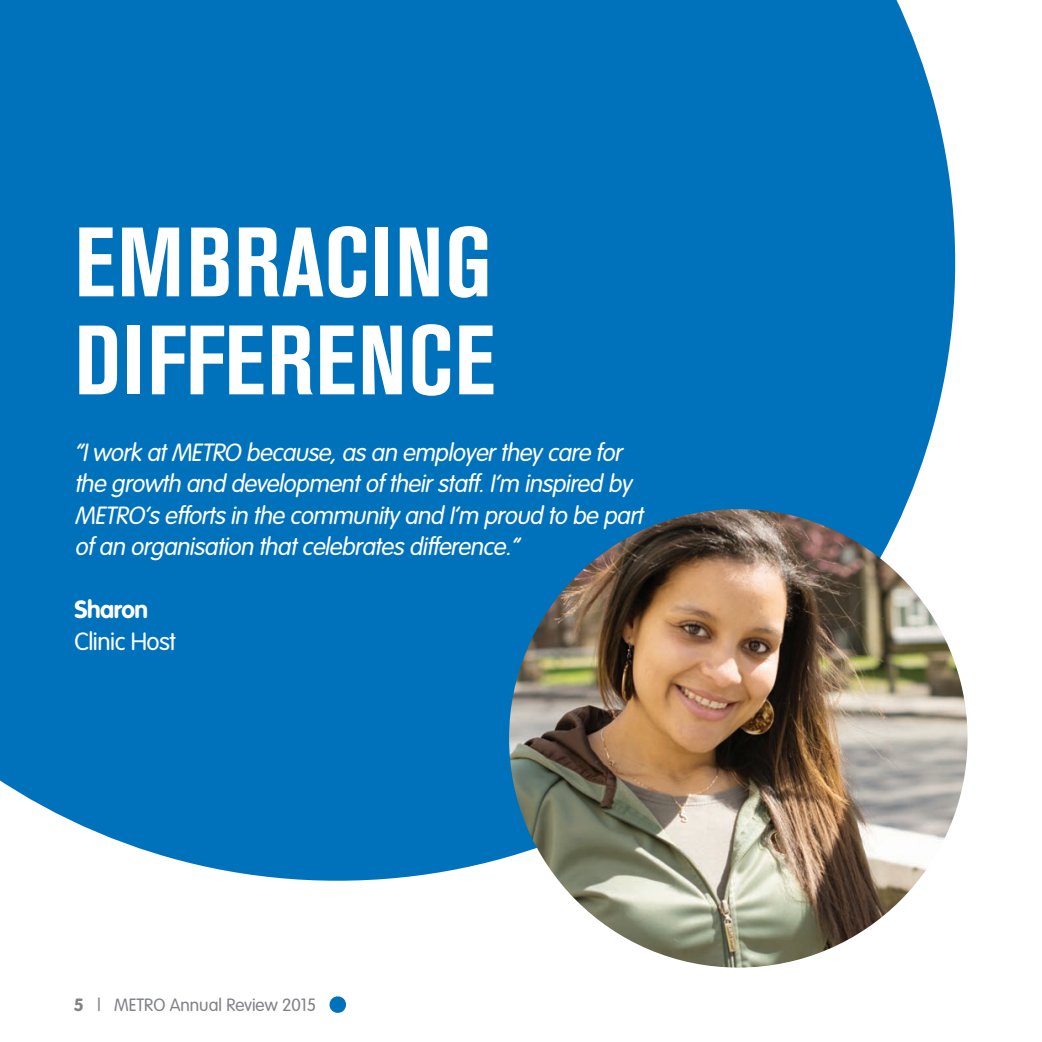
<style>
.page{position:relative;width:1042px;height:1042px;background:#fff}
.page>*{position:absolute;margin:0;border:0;box-sizing:border-box;transform-origin:0 0}
.embracing_header{font:700 condensed 97.3px/98px "Akzidenz Grotesk BE";letter-spacing:.015em;color:#fff}
.quote{font:italic 300 24.5px/31.5px "VAG Rounded";letter-spacing:-.02em;color:#fff}
.quote-2{font:300 24.5px "VAG Rounded";letter-spacing:-.02em;color:#fff}
.quote-3{font:700 24.5px "VAG Rounded";letter-spacing:-.02em;color:#fff}
.t1{font:300 17.5px "VAG Rounded";color:#808285}
.s1{font-weight:700}
</style>
<div class="page">
<svg style="left:329px;top:996px;width:17px;height:17px"></svg>
<div style="left:0;top:0;width:955px;height:881px;background:#0072bc"></div>
<img style="left:509px;top:509px;width:458px;height:458px;border-radius:229px">
<p class="embracing_header" style="left:74px;top:215px;width:422px">EMBRACING<br>DIFFERENCE</p>
<p class="quote" style="left:74px;top:436px;width:575px">“Iwork atMETRO because,as an employerthey care for the growth and developmentof theirstaff.I’m inspired by METRO’s efforts in the community and I’m proud to be part of an organisation thatcelebrates difference.”</p>
<p class="quote-3" style="left:74px;top:595px;width:75px">Sharon</p>
<p class="quote-2" style="left:74px;top:627px;width:103px">Clinic Host</p>
<p class="t1" style="left:74px;top:995px;width:244px"><span class="s1">5</span> | METRO Annual Review 2015</p>
</div>
